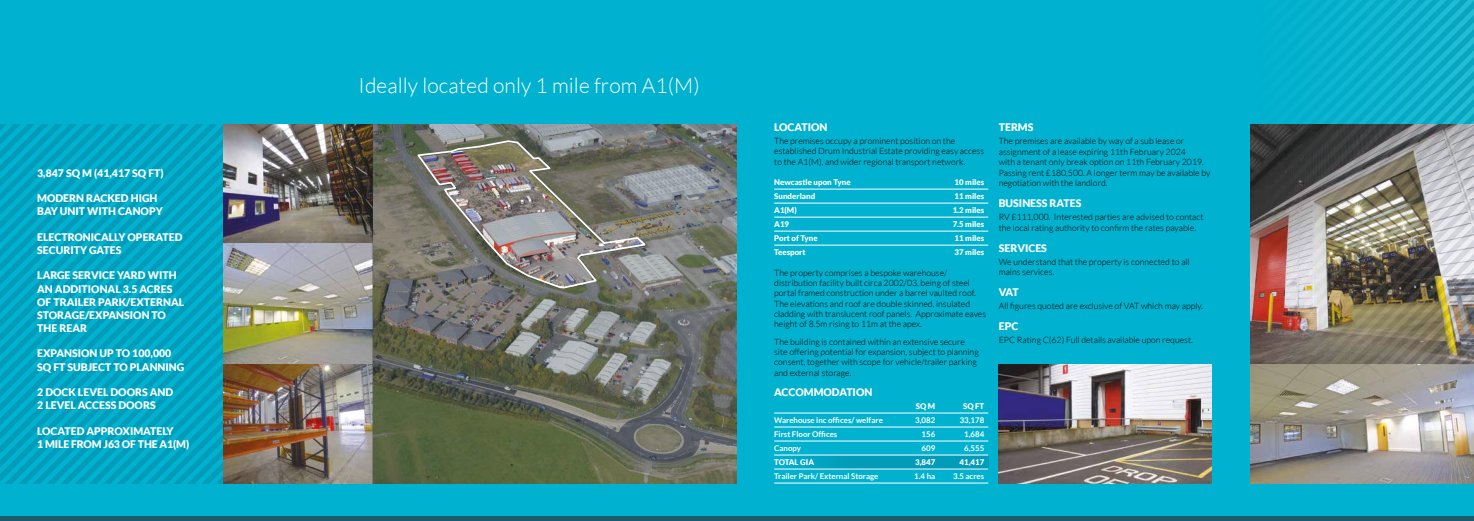
<style>
.page{position:relative;width:1474px;height:521px;background:#fff}
.page>*{position:absolute;margin:0;border:0;box-sizing:border-box;transform-origin:0 0}
.t1{font:300 21px "Lato";letter-spacing:.005em;color:#fff}
.t2{font:900 10.5px/13.1px "Lato";color:#fff}
.t3{font:300 8.75px/10.3px "Lato";color:#000}
.t4{font:900 7.88px "Lato";color:#fff}
.t5{font:700 7.88px "Lato";color:#fff}
</style>
<div class="page">
<div style="left:0;top:0;width:1473px;height:521px;background:#00b2cf"></div>
<svg style="left:0;top:130px;width:223px;height:7px"></svg>
<svg style="left:0;top:137px;width:223px;height:7px"></svg>
<svg style="left:0;top:144px;width:223px;height:7px"></svg>
<svg style="left:0;top:151px;width:223px;height:7px"></svg>
<svg style="left:0;top:158px;width:223px;height:7px"></svg>
<svg style="left:0;top:165px;width:223px;height:7px"></svg>
<svg style="left:0;top:172px;width:223px;height:7px"></svg>
<svg style="left:0;top:179px;width:223px;height:7px"></svg>
<svg style="left:0;top:186px;width:223px;height:7px"></svg>
<svg style="left:0;top:193px;width:223px;height:7px"></svg>
<svg style="left:0;top:200px;width:223px;height:7px"></svg>
<svg style="left:0;top:207px;width:223px;height:277px"></svg>
<svg style="left:7px;top:214px;width:216px;height:270px"></svg>
<div style="left:0;top:516px;width:1473px;height:5px;background:#1b5b6d"></div>
<img style="left:1250px;top:364px;width:223px;height:120px">
<img style="left:223px;top:124px;width:149px;height:119px">
<img style="left:223px;top:243px;width:149px;height:121px">
<img style="left:223px;top:364px;width:149px;height:120px">
<div style="left:774px;top:455px;width:214px;height:14px;background:#009cb9"></div>
<hr style="left:774px;top:189px;width:214px;height:1px;background:#fff">
<hr style="left:774px;top:203px;width:214px;height:1px;background:#fff">
<hr style="left:774px;top:217px;width:214px;height:1px;background:#fff">
<hr style="left:774px;top:231px;width:214px;height:1px;background:#fff">
<hr style="left:774px;top:245px;width:214px;height:1px;background:#fff">
<hr style="left:774px;top:413px;width:214px;height:1px;background:#fff">
<hr style="left:774px;top:427px;width:214px;height:1px;background:#fff">
<hr style="left:774px;top:441px;width:214px;height:1px;background:#fff">
<hr style="left:774px;top:455px;width:214px;height:1px;background:#fff">
<hr style="left:774px;top:469px;width:214px;height:1px;background:#fff">
<hr style="left:774px;top:483px;width:214px;height:1px;background:#fff">
<svg style="left:1318px;top:6px;width:155px;height:7px"></svg>
<svg style="left:1318px;top:13px;width:155px;height:7px"></svg>
<svg style="left:1318px;top:20px;width:155px;height:7px"></svg>
<svg style="left:1318px;top:27px;width:155px;height:7px"></svg>
<svg style="left:1318px;top:34px;width:155px;height:7px"></svg>
<svg style="left:1318px;top:41px;width:155px;height:7px"></svg>
<svg style="left:1318px;top:48px;width:155px;height:7px"></svg>
<svg style="left:1318px;top:55px;width:155px;height:7px"></svg>
<svg style="left:1250px;top:62px;width:223px;height:302px"></svg>
<svg style="left:1251px;top:69px;width:222px;height:295px"></svg>
<svg style="left:1258px;top:76px;width:215px;height:288px"></svg>
<img style="left:1265px;top:83px;width:208px;height:281px">
<svg style="left:372px;top:124px;width:365px;height:360px;background:#656a58"></svg>
<svg style="left:580px;top:124px;width:157px;height:273px;background:#777b75"></svg>
<img style="left:416px;top:139px;width:232px;height:150px">
<img style="left:998px;top:364px;width:213px;height:120px">
<p class="t2" style="left:37px;top:166px;width:128px">3,847 SQ M (41,417 SQ FT)</p>
<p class="t2" style="left:37px;top:191px;width:127px">MODERN RACKED HIGH<br>BAY UNIT WITH CANOPY</p>
<p class="t2" style="left:37px;top:230px;width:147px">ELECTRONICALLY OPERATED<br>SECURITY GATES</p>
<p class="t2" style="left:37px;top:269px;width:148px">LARGE SERVICE YARD WITH<br>AN ADDITIONAL 3.5 ACRES<br>OF TRAILER PARK/EXTERNAL<br>STORAGE/EXPANSION TO<br>THE REAR</p>
<p class="t2" style="left:37px;top:347px;width:149px">EXPANSION UP TO 100,000<br>SQ FT SUBJECT TO PLANNING</p>
<p class="t2" style="left:37px;top:385px;width:138px">2 DOCK LEVEL DOORS AND<br>2 LEVEL ACCESS DOORS</p>
<p class="t2" style="left:37px;top:424px;width:153px">LOCATED APPROXIMATELY<br>1 MILE FROM J63 OF THE A1(M)</p>
<h1 class="t1" style="left:358px;top:74px;width:342px">Ideally located only 1 mile from A1(M)</h1>
<p class="t2" style="left:774px;top:121px;width:55px">LOCATION</p>
<p class="t3" style="left:774px;top:136px;width:211px">The premises occupy a prominent position on the established Drum Industrial Estate providing easy access to the A1(M), and wider regional transport network.</p>
<p class="t4" style="left:774px;top:178px;width:78px">Newcastle upon Tyne</p>
<p class="t4" style="left:954px;top:178px;width:31px">10 miles</p>
<p class="t4" style="left:774px;top:192px;width:43px">Sunderland</p>
<p class="t4" style="left:954px;top:192px;width:31px">11 miles</p>
<p class="t4" style="left:774px;top:206px;width:24px">A1(M)</p>
<p class="t4" style="left:952px;top:206px;width:33px">1.2 miles</p>
<p class="t4" style="left:774px;top:220px;width:16px">A19</p>
<p class="t4" style="left:952px;top:220px;width:33px">7.5 miles</p>
<p class="t4" style="left:774px;top:234px;width:45px">Port of Tyne</p>
<p class="t4" style="left:954px;top:234px;width:31px">11 miles</p>
<p class="t4" style="left:774px;top:248px;width:33px">Teesport</p>
<p class="t4" style="left:954px;top:248px;width:31px">37 miles</p>
<p class="t3" style="left:774px;top:267px;width:213px">The property comprises a bespoke warehouse/ distribution facility built circa 2002/03, being of steel portal framed construction under a barrel vaulted roof.<br>The elevations and roof are double skinned, insulated cladding with translucent roof panels. Approximate eaves height of 8.5m rising to 11m at the apex.</p>
<p class="t3" style="left:774px;top:337px;width:206px">The building is contained within an extensive secure site offering potential for expansion, subject to planning consent, together with scope for vehicle/trailer parking and external storage.</p>
<p class="t2" style="left:774px;top:386px;width:100px">ACCOMMODATION</p>
<p class="t4" style="left:915px;top:401px;width:21px">SQ M</p>
<p class="t4" style="left:963px;top:401px;width:23px">SQ FT</p>
<p class="t5" style="left:774px;top:416px;width:110px">Warehouse inc offices/ welfare</p>
<p class="t5" style="left:915px;top:416px;width:22px">3,082</p>
<p class="t5" style="left:959px;top:416px;width:26px">33,178</p>
<p class="t5" style="left:774px;top:430px;width:65px">First Floor Offices</p>
<p class="t5" style="left:921px;top:430px;width:15px">156</p>
<p class="t5" style="left:964px;top:430px;width:22px">1,684</p>
<p class="t5" style="left:774px;top:444px;width:28px">Canopy</p>
<p class="t5" style="left:921px;top:444px;width:15px">609</p>
<p class="t5" style="left:964px;top:444px;width:22px">6,555</p>
<p class="t4" style="left:774px;top:457px;width:41px">TOTAL GIA</p>
<p class="t4" style="left:915px;top:457px;width:22px">3,847</p>
<p class="t4" style="left:959px;top:457px;width:26px">41,417</p>
<p class="t5" style="left:774px;top:472px;width:106px">Trailer Park/ External Storage</p>
<p class="t5" style="left:914px;top:472px;width:23px">1.4 ha</p>
<p class="t5" style="left:953px;top:472px;width:33px">3.5 acres</p>
<p class="t2" style="left:998px;top:121px;width:36px">TERMS</p>
<p class="t3" style="left:998px;top:136px;width:213px">The premises are available by way of a sub lease or assignment of a lease expiring 11th February 2024<br>with a tenant only break option on 11th February 2019.<br>Passing rent £180,500. A longer term may be available by negotiation with the landlord.</p>
<p class="t2" style="left:998px;top:197px;width:84px">BUSINESS RATES</p>
<p class="t3" style="left:998px;top:212px;width:206px">RV £111,000. Interested parties are advised to contact the local rating authority to confirm the rates payable.</p>
<p class="t2" style="left:998px;top:241px;width:50px">SERVICES</p>
<p class="t3" style="left:998px;top:256px;width:192px">We understand that the property is connected to all mains services.</p>
<p class="t2" style="left:998px;top:286px;width:21px">VAT</p>
<p class="t3" style="left:998px;top:301px;width:206px">All figures quoted are exclusive of VAT which may apply.</p>
<p class="t2" style="left:998px;top:320px;width:21px">EPC</p>
<p class="t3" style="left:998px;top:335px;width:195px">EPC Rating C(62) Full details available upon request.</p>
</div>
